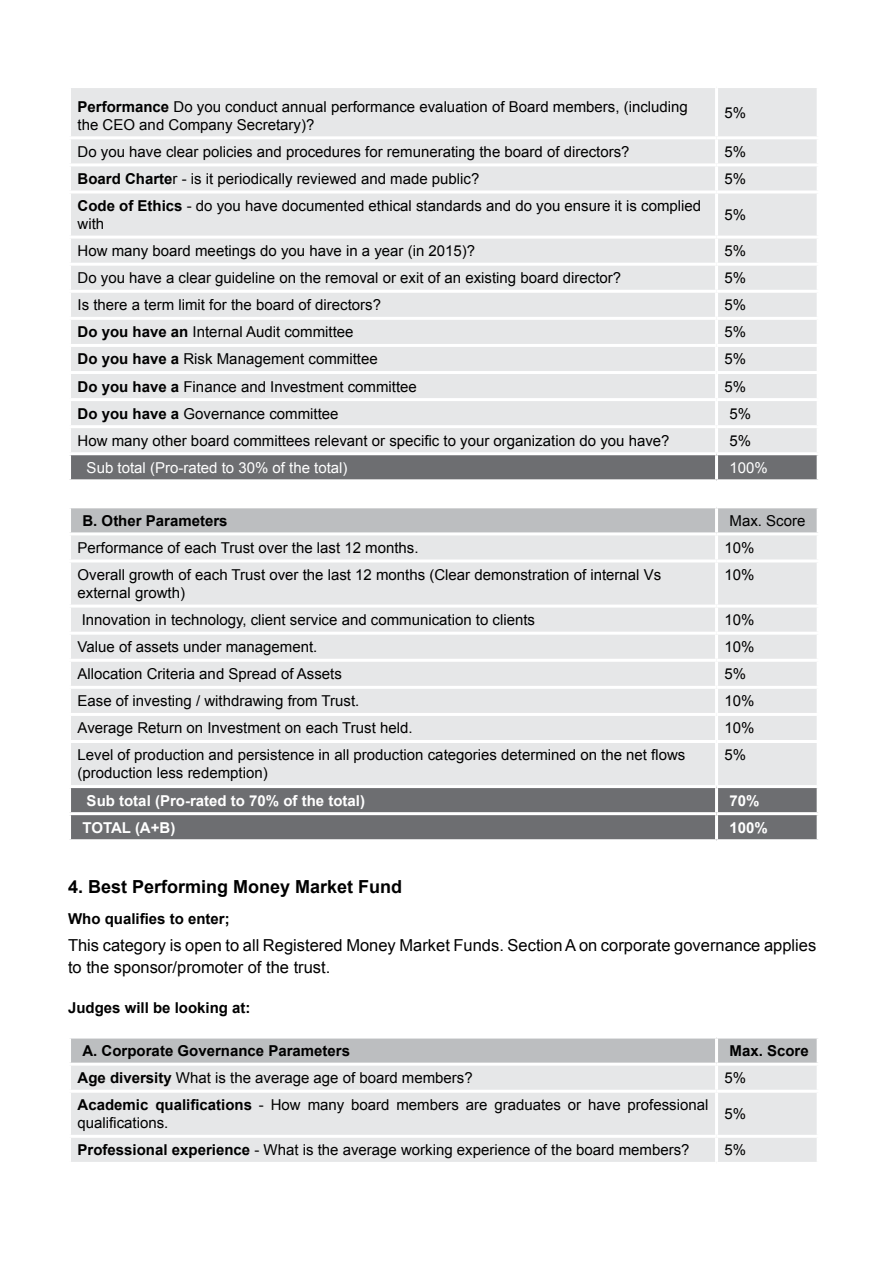
<style>
.page{position:relative;width:893px;height:1263px;background:#fff}
.page>*{position:absolute;margin:0;border:0;box-sizing:border-box;transform-origin:0 0}
.t1{font:700 18px "Arial";color:#000}
.t2{font:16.5px/22.5px "Arial";color:#000}
.t3{font:15px/18px "Arial";color:#000}
.t4{font:700 15px "Arial";color:#000}
.t5{font:700 15px "Arial";color:#fff}
.t6{font:15px "Arial";color:#fff}
.s1{font-weight:700}
</style>
<div class="page">
<div style="left:71px;top:88px;width:746px;height:364px;background:#e6e7e8"></div>
<div style="left:71px;top:455px;width:746px;height:24px;background:#6d6e71"></div>
<hr style="left:68px;top:136px;width:648px;height:3px;background:#fff">
<hr style="left:716px;top:136px;width:104px;height:3px;background:#fff">
<hr style="left:68px;top:163px;width:648px;height:3px;background:#fff">
<hr style="left:716px;top:163px;width:104px;height:3px;background:#fff">
<hr style="left:68px;top:190px;width:648px;height:3px;background:#fff">
<hr style="left:716px;top:190px;width:104px;height:3px;background:#fff">
<hr style="left:68px;top:236px;width:648px;height:3px;background:#fff">
<hr style="left:716px;top:236px;width:104px;height:3px;background:#fff">
<hr style="left:68px;top:263px;width:648px;height:3px;background:#fff">
<hr style="left:716px;top:263px;width:104px;height:3px;background:#fff">
<hr style="left:68px;top:290px;width:648px;height:3px;background:#fff">
<hr style="left:716px;top:290px;width:104px;height:3px;background:#fff">
<hr style="left:68px;top:317px;width:648px;height:3px;background:#fff">
<hr style="left:716px;top:317px;width:104px;height:3px;background:#fff">
<hr style="left:68px;top:344px;width:648px;height:3px;background:#fff">
<hr style="left:716px;top:344px;width:104px;height:3px;background:#fff">
<hr style="left:68px;top:371px;width:648px;height:3px;background:#fff">
<hr style="left:716px;top:371px;width:104px;height:3px;background:#fff">
<hr style="left:68px;top:398px;width:648px;height:3px;background:#fff">
<hr style="left:716px;top:398px;width:104px;height:3px;background:#fff">
<hr style="left:68px;top:425px;width:648px;height:3px;background:#fff">
<hr style="left:716px;top:425px;width:104px;height:3px;background:#fff">
<hr style="left:715px;top:88px;width:3px;height:48px;background:#fff">
<hr style="left:715px;top:139px;width:3px;height:24px;background:#fff">
<hr style="left:715px;top:166px;width:3px;height:24px;background:#fff">
<hr style="left:715px;top:193px;width:3px;height:43px;background:#fff">
<hr style="left:715px;top:239px;width:3px;height:24px;background:#fff">
<hr style="left:715px;top:266px;width:3px;height:24px;background:#fff">
<hr style="left:715px;top:293px;width:3px;height:24px;background:#fff">
<hr style="left:715px;top:320px;width:3px;height:24px;background:#fff">
<hr style="left:715px;top:347px;width:3px;height:24px;background:#fff">
<hr style="left:715px;top:374px;width:3px;height:24px;background:#fff">
<hr style="left:715px;top:401px;width:3px;height:24px;background:#fff">
<hr style="left:715px;top:428px;width:3px;height:24px;background:#fff">
<hr style="left:715px;top:455px;width:3px;height:24px;background:#fff">
<div style="left:71px;top:508px;width:746px;height:24px;background:#bcbec0"></div>
<div style="left:71px;top:535px;width:746px;height:250px;background:#e6e7e8"></div>
<div style="left:71px;top:788px;width:746px;height:51px;background:#6d6e71"></div>
<hr style="left:68px;top:559px;width:648px;height:3px;background:#fff">
<hr style="left:716px;top:559px;width:104px;height:3px;background:#fff">
<hr style="left:68px;top:605px;width:648px;height:3px;background:#fff">
<hr style="left:716px;top:605px;width:104px;height:3px;background:#fff">
<hr style="left:68px;top:632px;width:648px;height:3px;background:#fff">
<hr style="left:716px;top:632px;width:104px;height:3px;background:#fff">
<hr style="left:68px;top:659px;width:648px;height:3px;background:#fff">
<hr style="left:716px;top:659px;width:104px;height:3px;background:#fff">
<hr style="left:68px;top:686px;width:648px;height:3px;background:#fff">
<hr style="left:716px;top:686px;width:104px;height:3px;background:#fff">
<hr style="left:68px;top:713px;width:648px;height:3px;background:#fff">
<hr style="left:716px;top:713px;width:104px;height:3px;background:#fff">
<hr style="left:68px;top:740px;width:648px;height:3px;background:#fff">
<hr style="left:716px;top:740px;width:104px;height:3px;background:#fff">
<hr style="left:68px;top:812px;width:648px;height:3px;background:#fff">
<hr style="left:716px;top:812px;width:104px;height:3px;background:#fff">
<hr style="left:715px;top:508px;width:3px;height:24px;background:#fff">
<hr style="left:715px;top:535px;width:3px;height:24px;background:#fff">
<hr style="left:715px;top:562px;width:3px;height:43px;background:#fff">
<hr style="left:715px;top:608px;width:3px;height:24px;background:#fff">
<hr style="left:715px;top:635px;width:3px;height:24px;background:#fff">
<hr style="left:715px;top:662px;width:3px;height:24px;background:#fff">
<hr style="left:715px;top:689px;width:3px;height:24px;background:#fff">
<hr style="left:715px;top:716px;width:3px;height:24px;background:#fff">
<hr style="left:715px;top:743px;width:3px;height:42px;background:#fff">
<hr style="left:715px;top:788px;width:3px;height:24px;background:#fff">
<hr style="left:715px;top:815px;width:3px;height:24px;background:#fff">
<svg style="left:71px;top:1038px;width:746px;height:25px;background:#bec0c2"></svg>
<div style="left:71px;top:1066px;width:746px;height:96px;background:#e6e7e8"></div>
<hr style="left:68px;top:1090px;width:648px;height:3px;background:#fff">
<hr style="left:716px;top:1090px;width:104px;height:3px;background:#fff">
<hr style="left:68px;top:1135px;width:648px;height:3px;background:#fff">
<hr style="left:716px;top:1135px;width:104px;height:3px;background:#fff">
<hr style="left:715px;top:1038px;width:3px;height:25px;background:#fff">
<hr style="left:715px;top:1066px;width:3px;height:24px;background:#fff">
<hr style="left:715px;top:1093px;width:3px;height:42px;background:#fff">
<hr style="left:715px;top:1138px;width:3px;height:24px;background:#fff">
<p class="t3" style="left:78px;top:98px;width:612px"><span class="s1">Performance</span> Do you conduct annual performance evaluation of Board members, (including the CEO and Company Secretary)?</p>
<p class="t3" style="left:725px;top:104px;width:23px">5%</p>
<p class="t3" style="left:78px;top:143px;width:553px">Do you have clear policies and procedures for remunerating the board of directors?</p>
<p class="t3" style="left:725px;top:143px;width:23px">5%</p>
<p class="t3" style="left:78px;top:170px;width:403px"><span class="s1">Board Charte</span>r - is it periodically reviewed and made public?</p>
<p class="t3" style="left:725px;top:170px;width:23px">5%</p>
<p class="t3" style="left:78px;top:197px;width:625px"><span class="s1">Code of Ethics</span> - do you have documented ethical standards and do you ensure it is complied with</p>
<p class="t3" style="left:725px;top:206px;width:23px">5%</p>
<p class="t3" style="left:78px;top:242px;width:399px">How many board meetings do you have in a year (in 2015)?</p>
<p class="t3" style="left:725px;top:242px;width:23px">5%</p>
<p class="t3" style="left:78px;top:269px;width:545px">Do you have a clear guideline on the removal or exit of an existing board director?</p>
<p class="t3" style="left:725px;top:269px;width:23px">5%</p>
<p class="t3" style="left:78px;top:296px;width:305px">Is there a term limit for the board of directors?</p>
<p class="t3" style="left:725px;top:296px;width:23px">5%</p>
<p class="t3" style="left:78px;top:323px;width:277px"><span class="s1">Do you have an</span> Internal Audit committee</p>
<p class="t3" style="left:725px;top:323px;width:23px">5%</p>
<p class="t3" style="left:78px;top:350px;width:302px"><span class="s1">Do you have a</span> Risk Management committee</p>
<p class="t3" style="left:725px;top:350px;width:23px">5%</p>
<p class="t3" style="left:78px;top:377px;width:341px"><span class="s1">Do you have a</span> Finance and Investment committee</p>
<p class="t3" style="left:725px;top:377px;width:23px">5%</p>
<p class="t3" style="left:78px;top:404px;width:262px"><span class="s1">Do you have a</span> Governance committee</p>
<p class="t3" style="left:729px;top:404px;width:23px">5%</p>
<p class="t3" style="left:78px;top:431px;width:593px">How many other board committees relevant or specific to your organization do you have?</p>
<p class="t3" style="left:729px;top:431px;width:23px">5%</p>
<p class="t6" style="left:87px;top:458px;width:262px">Sub total (Pro-rated to 30% of the total)</p>
<p class="t6" style="left:729px;top:458px;width:40px">100%</p>
<p class="t4" style="left:82px;top:511px;width:147px">B. Other Parameters</p>
<p class="t3" style="left:729px;top:512px;width:77px">Max. Score</p>
<p class="t3" style="left:78px;top:539px;width:342px">Performance of each Trust over the last 12 months.</p>
<p class="t3" style="left:725px;top:539px;width:32px">10%</p>
<p class="t3" style="left:78px;top:566px;width:585px">Overall growth of each Trust over the last 12 months (Clear demonstration of internal Vs external growth)</p>
<p class="t3" style="left:725px;top:566px;width:32px">10%</p>
<p class="t3" style="left:82px;top:611px;width:455px">Innovation in technology, client service and communication to clients</p>
<p class="t3" style="left:725px;top:611px;width:32px">10%</p>
<p class="t3" style="left:78px;top:638px;width:241px">Value of assets under management.</p>
<p class="t3" style="left:725px;top:638px;width:32px">10%</p>
<p class="t3" style="left:78px;top:665px;width:266px">Allocation Criteria and Spread of Assets</p>
<p class="t3" style="left:725px;top:665px;width:23px">5%</p>
<p class="t3" style="left:78px;top:692px;width:283px">Ease of investing / withdrawing from Trust.</p>
<p class="t3" style="left:725px;top:692px;width:32px">10%</p>
<p class="t3" style="left:78px;top:719px;width:336px">Average Return on Investment on each Trust held.</p>
<p class="t3" style="left:725px;top:719px;width:32px">10%</p>
<p class="t3" style="left:78px;top:746px;width:609px">Level of production and persistence in all production categories determined on the net flows (production less redemption)</p>
<p class="t3" style="left:725px;top:746px;width:23px">5%</p>
<p class="t5" style="left:87px;top:790px;width:280px">Sub total (Pro-rated to 70% of the total)</p>
<p class="t5" style="left:729px;top:790px;width:32px">70%</p>
<p class="t5" style="left:82px;top:817px;width:94px">TOTAL (A+B)</p>
<p class="t5" style="left:729px;top:817px;width:40px">100%</p>
<p class="t1" style="left:68px;top:874px;width:336px">4. Best Performing Money Market Fund</p>
<p class="t4" style="left:68px;top:908px;width:163px">Who qualifies to enter;</p>
<p class="t2" style="left:68px;top:934px;width:750px">This category is open to all Registered Money Market Funds. Section A on corporate governance applies to the sponsor/promoter of the trust.</p>
<p class="t4" style="left:68px;top:997px;width:184px">Judges will be looking at:</p>
<p class="t4" style="left:82px;top:1041px;width:269px">A. Corporate Governance Parameters</p>
<p class="t4" style="left:729px;top:1041px;width:81px">Max. Score</p>
<p class="t3" style="left:78px;top:1069px;width:397px"><span class="s1">Age diversity</span> What is the average age of board members?</p>
<p class="t3" style="left:725px;top:1069px;width:23px">5%</p>
<p class="t3" style="left:78px;top:1096px;width:632px"><span class="s1">Academic qualifications</span> - How many board members are graduates or have professional qualifications.</p>
<p class="t3" style="left:725px;top:1105px;width:23px">5%</p>
<p class="t3" style="left:78px;top:1141px;width:613px"><span class="s1">Professional experience</span> - What is the average working experience of the board members?</p>
<p class="t3" style="left:725px;top:1141px;width:23px">5%</p>
</div>
